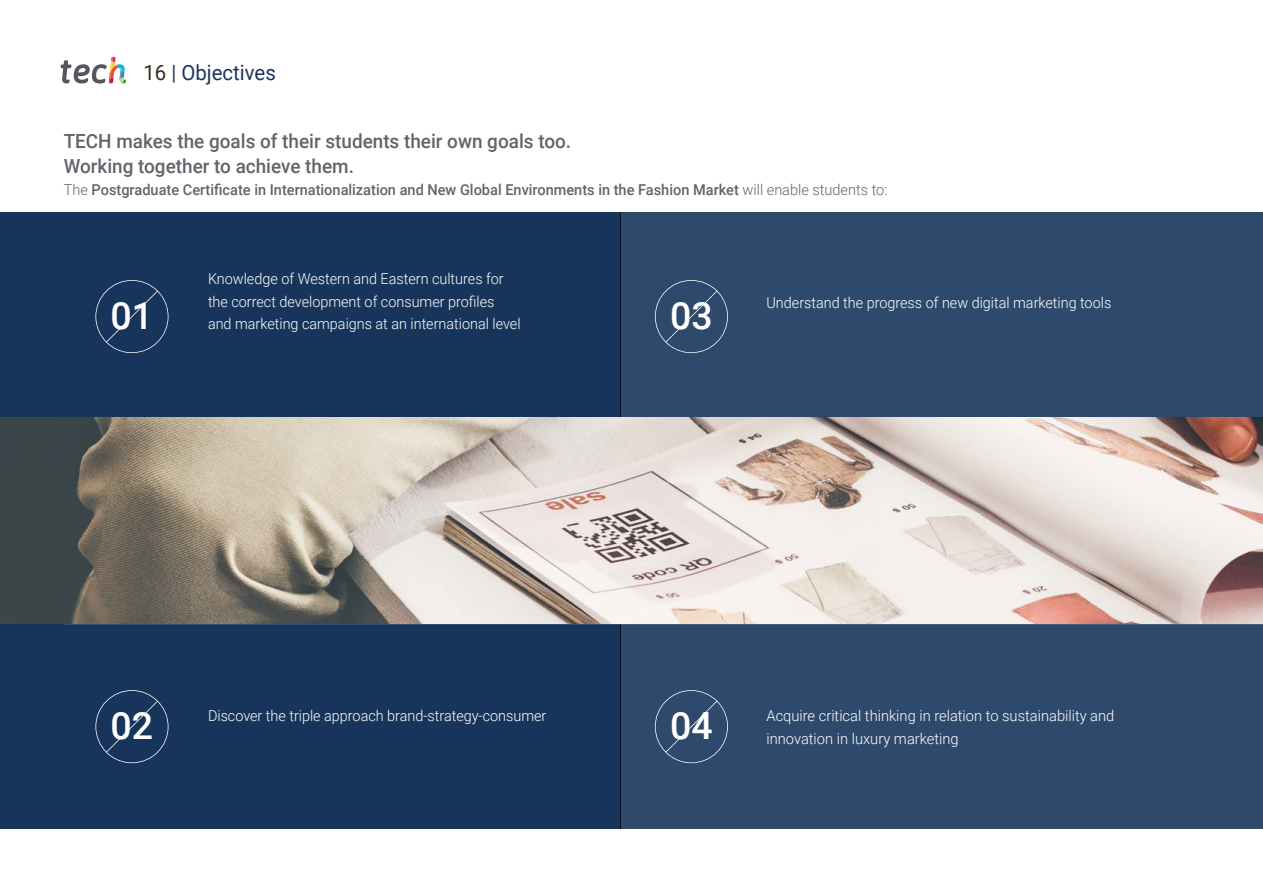
<style>
.page{position:relative;width:1263px;height:893px;background:#fff}
.page>*{position:absolute;margin:0;border:0;box-sizing:border-box;transform-origin:0 0}
.t1{font:500 37.5px "Roboto";color:#fff}
.t2{font:21px "Roboto";color:#1a355c}
.t3{font:500 19.5px/25.5px "Roboto";color:#61646a}
.t4{font:300 15px/22.5px "Roboto";color:#fff;scale:.96 1}
.t5{font:500 15px "Roboto";color:#61646a}
.t6{font:300 15px/22.5px "Roboto";color:#fff}
.s1{color:#312e20}
.s2{font-weight:300}
</style>
<div class="page">
<svg style="left:61px;top:57px;width:65px;height:27px"></svg>
<div style="left:0;top:213px;width:621px;height:616px;background:#17355b"></div>
<div style="left:621px;top:213px;width:642px;height:616px;background:#2e496b"></div>
<svg style="left:95px;top:280px;width:73px;height:73px"></svg>
<svg style="left:95px;top:690px;width:73px;height:73px"></svg>
<svg style="left:655px;top:280px;width:73px;height:73px"></svg>
<svg style="left:655px;top:690px;width:73px;height:73px"></svg>
<hr style="left:64px;top:623px;width:1199px;height:1px;background:#fff">
<img style="left:0;top:418px;width:1263px;height:205px">
<h2 class="t2" style="left:144px;top:57px;width:134px"><span class="s1">16</span> | Objectives</h2>
<h3 class="t3" style="left:64px;top:127px;width:509px">TECH makes the goals of their students their own goals too.<br>Working together to achieve them.</h3>
<p class="t5" style="left:64px;top:179px;width:825px"><span class="s2">The</span> Postgraduate Certificate in Internationalization and New Global Environments in the Fashion Market <span class="s2">will enable students to:</span></p>
<h1 class="t1" style="left:111px;top:290px;width:44px">01</h1>
<p class="t4" style="left:208px;top:267px;width:310px">Knowledge of Western and Eastern cultures for the correct development of consumer profiles</p>
<p class="t4" style="left:208px;top:312px;width:327px">and marketing campaigns at an international level</p>
<h1 class="t1" style="left:670px;top:290px;width:44px">03</h1>
<p class="t4" style="left:766px;top:291px;width:361px">Understand the progress of new digital marketing tools</p>
<h1 class="t1" style="left:111px;top:700px;width:44px">02</h1>
<p class="t4" style="left:208px;top:704px;width:354px">Discover the triple approach brand-strategy-consumer</p>
<h1 class="t1" style="left:670px;top:700px;width:44px">04</h1>
<p class="t6" style="left:766px;top:704px;width:349px">Acquire critical thinking in relation to sustainability and innovation in luxury marketing</p>
</div>
